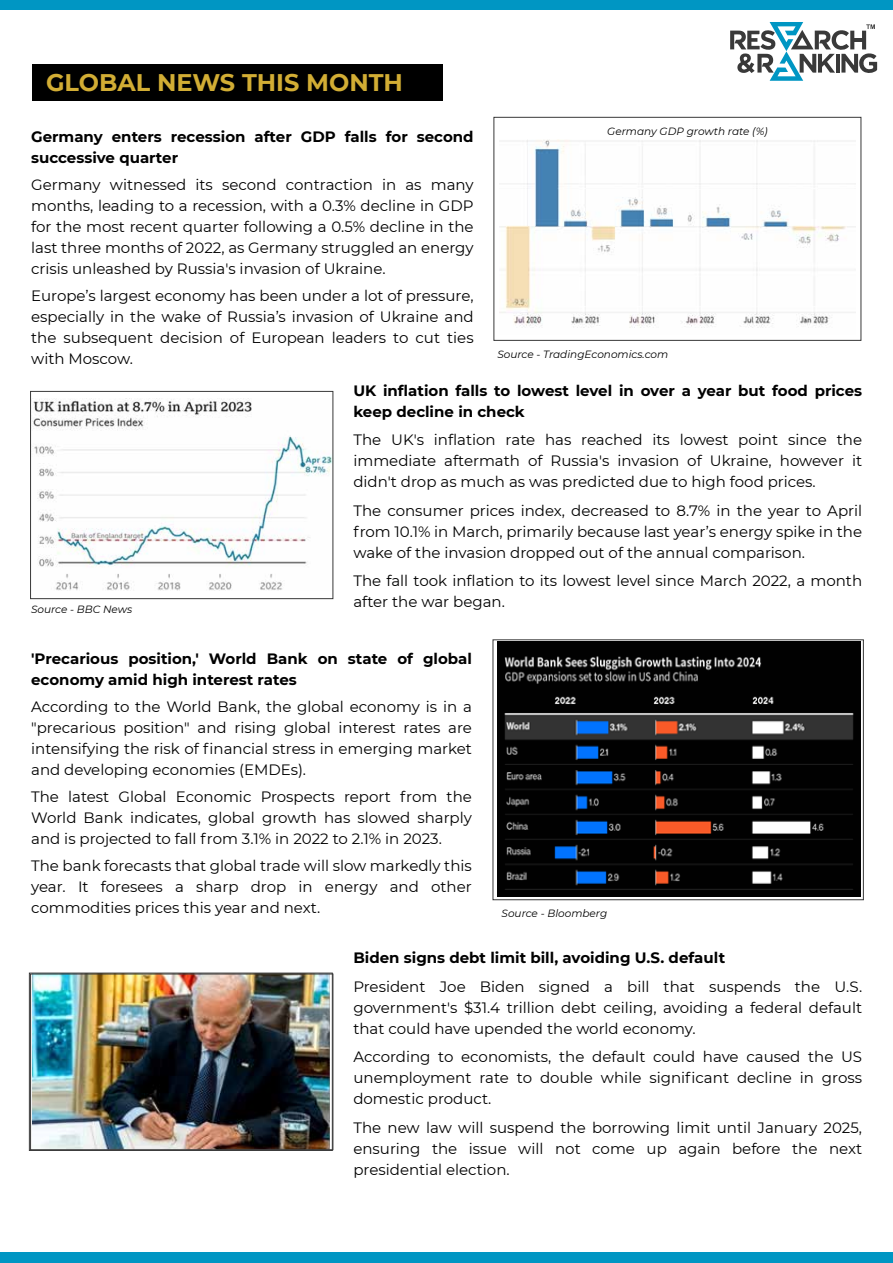
<style>
.page{position:relative;width:893px;height:1263px;background:#fff}
.page>*{position:absolute;margin:0;border:0;box-sizing:border-box;transform-origin:0 0}
.t1{font:700 24px "Montserrat";color:#d2ad34}
.t2{font:15px/21px "Montserrat";color:#000;text-align:justify}
.t3{font:700 15px/21px "Montserrat";color:#000}
.t4{font:italic 10.5px "Montserrat";color:#000}
</style>
<div class="page">
<div style="left:32px;top:65px;width:410px;height:36px;background:#000"></div>
<img style="left:32px;top:398px;width:302px;height:192px">
<img style="left:498px;top:642px;width:362px;height:255px">
<img style="left:33px;top:976px;width:297px;height:172px">
<img style="left:499px;top:140px;width:356px;height:188px">
<div style="left:494px;top:117px;width:367px;height:224px;border:1px solid #393939"></div>
<div style="left:30px;top:391px;width:303px;height:208px;border:1px solid #393939"></div>
<div style="left:493px;top:639px;width:371px;height:261px;border:1px solid #393939"></div>
<div style="left:0;top:0;width:893px;height:9px;background:#0096c3"></div>
<svg style="left:730px;top:22px;width:147px;height:59px"></svg>
<hr style="left:836px;top:54px;width:4px;height:19px;background:#393939">
<div style="left:0;top:1253px;width:893px;height:10px;background:#0096c3"></div>
<div style="left:29px;top:973px;width:304px;height:178px;border:1px solid #393939"></div>
<h1 class="t1" style="left:46px;top:65px;width:358px">GLOBAL NEWS THIS MONTH</h1>
<p class="t3" style="left:31px;top:125px;width:444px">Germany enters recession after GDP falls for second successive quarter</p>
<p class="t2" style="left:31px;top:173px;width:444px">Germany witnessed its second contraction in as many months, leading to a recession, with a 0.3% decline in GDP for the most recent quarter following a 0.5% decline in the last three months of 2022, as Germany struggled an energy crisis unleashed by Russia's invasion of Ukraine.</p>
<p class="t2" style="left:31px;top:284px;width:444px">Europe’s largest economy has been under a lot of pressure, especially in the wake of Russia’s invasion of Ukraine and the subsequent decision of European leaders to cut ties with Moscow.</p>
<p class="t3" style="left:353px;top:379px;width:510px">UK inflation falls to lowest level in over a year but food prices keep decline in check</p>
<p class="t2" style="left:353px;top:429px;width:510px">The UK's inflation rate has reached its lowest point since the immediate aftermath of Russia's invasion of Ukraine, however it didn't drop as much as was predicted due to high food prices.</p>
<p class="t2" style="left:353px;top:499px;width:510px">The consumer prices index, decreased to 8.7% in the year to April from 10.1% in March, primarily because last year’s energy spike in the wake of the invasion dropped out of the annual comparison.</p>
<p class="t2" style="left:353px;top:570px;width:510px">The fall took inflation to its lowest level since March 2022, a month after the war began.</p>
<p class="t4" style="left:607px;top:124px;width:162px">Germany GDP growth rate (%)</p>
<p class="t4" style="left:497px;top:347px;width:172px">Source - TradingEconomics.com</p>
<p class="t4" style="left:31px;top:602px;width:103px">Source - BBC News</p>
<p class="t3" style="left:31px;top:647px;width:442px">'Precarious position,' World Bank on state of global economy amid high interest rates</p>
<p class="t2" style="left:31px;top:695px;width:442px">According to the World Bank, the global economy is in a "precarious position" and rising global interest rates are intensifying the risk of financial stress in emerging market and developing economies (EMDEs).</p>
<p class="t2" style="left:31px;top:785px;width:442px">The latest Global Economic Prospects report from the World Bank indicates, global growth has slowed sharply and is projected to fall from 3.1% in 2022 to 2.1% in 2023.</p>
<p class="t2" style="left:31px;top:854px;width:442px">The bank forecasts that global trade will slow markedly this year. It foresees a sharp drop in energy and other commodities prices this year and next.</p>
<p class="t3" style="left:353px;top:947px;width:373px">Biden signs debt limit bill, avoiding U.S. default</p>
<p class="t2" style="left:353px;top:975px;width:510px">President Joe Biden signed a bill that suspends the U.S. government's $31.4 trillion debt ceiling, avoiding a federal default that could have upended the world economy.</p>
<p class="t2" style="left:353px;top:1046px;width:510px">According to economists, the default could have caused the US unemployment rate to double while significant decline in gross domestic product.</p>
<p class="t2" style="left:353px;top:1116px;width:510px">The new law will suspend the borrowing limit until January 2025, ensuring the issue will not come up again before the next presidential election.</p>
<p class="t4" style="left:502px;top:906px;width:107px">Source - Bloomberg</p>
</div>
